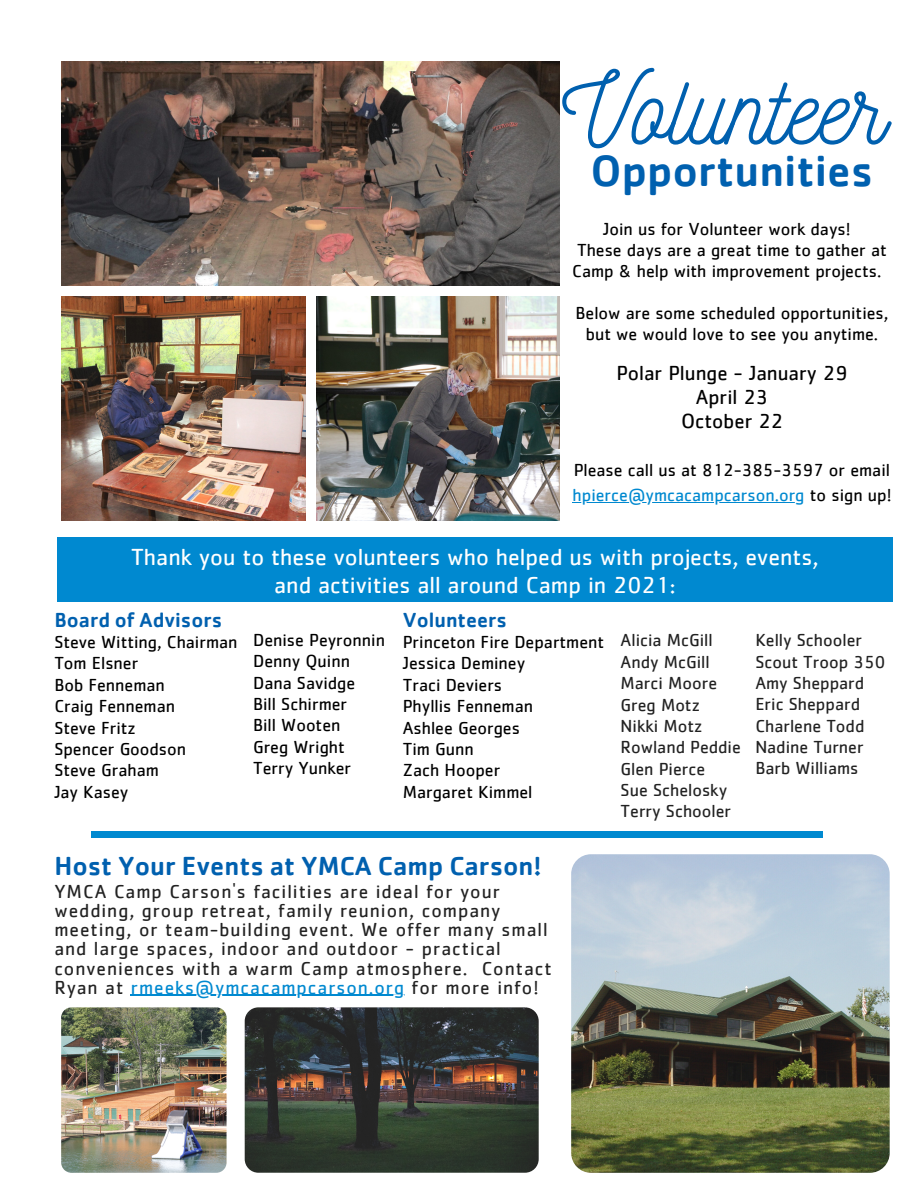
<style>
.page{position:relative;width:918px;height:1188px;background:#fff}
.page>*{position:absolute;margin:0;border:0;box-sizing:border-box;transform-origin:0 0}
.t1{font:97.5px "Nickainley";color:#0060af}
.t2{font:500 45px "Cachet";color:#0060af}
.t3{font:500 27px "Cachet";color:#0060af}
.t4{font:24px/28.2px "Cachet";color:#fff;text-align:center}
.t5{font:21px "Cachet";color:#000}
.t6{font:500 21px "Cachet";color:#0060af}
.t7{font:19.5px/19.2px "Cachet";letter-spacing:.05em;color:#222}
.t8{font:18px/21px "Cachet";color:#000}
.t9{font:18px "Cachet";color:#222}
.s1{color:#0089d0}
</style>
<div class="page">
<img style="left:61px;top:296px;width:244px;height:224px">
<img style="left:317px;top:296px;width:243px;height:224px">
<img style="left:61px;top:61px;width:499px;height:224px">
<div style="left:57px;top:538px;width:836px;height:64px;background:#0089d0"></div>
<div style="left:92px;top:831px;width:731px;height:7px;background:#0089d0"></div>
<img style="left:571px;top:854px;width:319px;height:319px;border-radius:20px">
<img style="left:245px;top:1007px;width:294px;height:166px;border-radius:14px">
<img style="left:61px;top:1007px;width:166px;height:166px;border-radius:10px">
<hr style="left:573px;top:502px;width:232px;height:1px;background:#0089d0">
<hr style="left:131px;top:995px;width:274px;height:1px;background:#0089d0">
<p class="t1" style="left:562px;top:47px;width:325px">Volunteer</p>
<p class="t2" style="left:591px;top:141px;width:284px">Opportunities</p>
<p class="t8" style="left:603px;top:219px;width:249px">Join us for Volunteer work days!</p>
<p class="t8" style="left:572px;top:240px;width:316px">These days are a great time to gather at<br>Camp &amp; help with improvement projects.</p>
<p class="t8" style="left:576px;top:303px;width:314px;text-align:center">Below are some scheduled opportunities, but we would love to see you anytime.</p>
<p class="t5" style="left:616px;top:363px;width:233px">Polar Plunge - January 29</p>
<p class="t5" style="left:696px;top:387px;width:74px">April 23</p>
<p class="t5" style="left:681px;top:411px;width:104px">October 22</p>
<p class="t8" style="left:573px;top:458px;width:321px;line-height:25px">Please call us at 812-385-3597 or email <span class="s1">hpierce@ymcacampcarson.org</span> to sign up!</p>
<p class="t4" style="left:131px;top:544px;width:689px">Thank you to these volunteers who helped us with projects, events, and activities all around Camp in 2021:</p>
<p class="t6" style="left:54px;top:606px;width:169px">Board of Advisors</p>
<p class="t8" style="left:54px;top:632px;width:185px">Steve Witting, Chairman</p>
<p class="t8" style="left:54px;top:654px;width:85px">Tom Elsner</p>
<p class="t8" style="left:54px;top:675px;width:112px">Bob Fenneman</p>
<p class="t8" style="left:54px;top:697px;width:122px">Craig Fenneman</p>
<p class="t8" style="left:54px;top:718px;width:83px">Steve Fritz</p>
<p class="t8" style="left:54px;top:739px;width:133px">Spencer Goodson</p>
<p class="t8" style="left:54px;top:761px;width:106px">Steve Graham</p>
<p class="t8" style="left:54px;top:782px;width:76px">Jay Kasey</p>
<p class="t8" style="left:253px;top:630px;width:133px">Denise Peyronnin</p>
<p class="t8" style="left:253px;top:652px;width:98px">Denny Quinn</p>
<p class="t8" style="left:253px;top:673px;width:104px">Dana Savidge</p>
<p class="t8" style="left:253px;top:694px;width:96px">Bill Schirmer</p>
<p class="t8" style="left:253px;top:716px;width:89px">Bill Wooten</p>
<p class="t8" style="left:253px;top:737px;width:93px">Greg Wright</p>
<p class="t8" style="left:253px;top:758px;width:100px">Terry Yunker</p>
<p class="t6" style="left:403px;top:606px;width:106px">Volunteers</p>
<p class="t8" style="left:403px;top:632px;width:203px">Princeton Fire Department</p>
<p class="t8" style="left:403px;top:654px;width:124px">Jessica Deminey</p>
<p class="t8" style="left:403px;top:675px;width:101px">Traci Deviers</p>
<p class="t8" style="left:403px;top:697px;width:132px">Phyllis Fenneman</p>
<p class="t8" style="left:403px;top:718px;width:119px">Ashlee Georges</p>
<p class="t8" style="left:403px;top:739px;width:72px">Tim Gunn</p>
<p class="t8" style="left:403px;top:761px;width:99px">Zach Hooper</p>
<p class="t8" style="left:403px;top:782px;width:131px">Margaret Kimmel</p>
<p class="t3" style="left:54px;top:849px;width:489px">Host Your Events at YMCA Camp Carson!</p>
<p class="t7" style="left:54px;top:883px;width:499px">YMCA Camp Carson's facilities are ideal for your wedding, group retreat, family reunion, company meeting, or team-building event. We offer many small and large spaces, indoor and outdoor - practical conveniences with a warm Camp atmosphere. Contact Ryan at <span class="s1">rmeeks@ymcacampcarson.org</span> for more info!</p>
<p class="t9" style="left:621px;top:632px;width:94px">Alicia McGill</p>
<p class="t9" style="left:621px;top:654px;width:91px">Andy McGill</p>
<p class="t9" style="left:621px;top:675px;width:98px">Marci Moore</p>
<p class="t9" style="left:621px;top:696px;width:81px">Greg Motz</p>
<p class="t9" style="left:621px;top:718px;width:83px">Nikki Motz</p>
<p class="t9" style="left:621px;top:739px;width:122px">Rowland Peddie</p>
<p class="t9" style="left:621px;top:761px;width:86px">Glen Pierce</p>
<p class="t9" style="left:621px;top:782px;width:108px">Sue Schelosky</p>
<p class="t9" style="left:621px;top:803px;width:112px">Terry Schooler</p>
<p class="t9" style="left:755px;top:632px;width:108px">Kelly Schooler</p>
<p class="t9" style="left:755px;top:653px;width:131px">Scout Troop 350</p>
<p class="t9" style="left:755px;top:675px;width:110px">Amy Sheppard</p>
<p class="t9" style="left:755px;top:696px;width:106px">Eric Sheppard</p>
<p class="t9" style="left:755px;top:718px;width:111px">Charlene Todd</p>
<p class="t9" style="left:755px;top:739px;width:110px">Nadine Turner</p>
<p class="t9" style="left:755px;top:760px;width:105px">Barb Williams</p>
</div>
